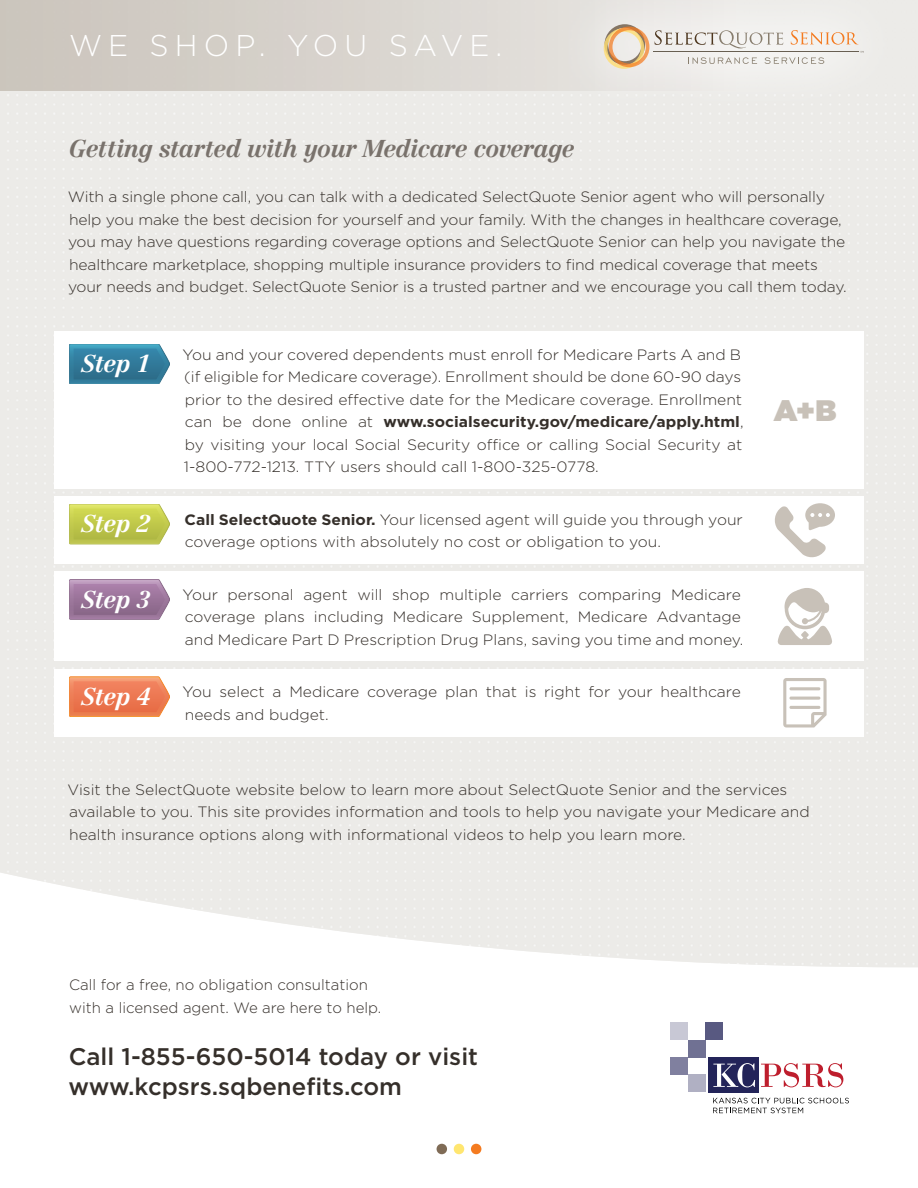
<style>
.page{position:relative;width:918px;height:1188px;background:#fff}
.page>*{position:absolute;margin:0;border:0;box-sizing:border-box;transform-origin:0 0}
.t1{font:300 30px "Gotham";letter-spacing:.2em;color:#fff}
.t2{font:900 29.55px "Gotham";color:#c8c1b8}
.t3{font:500 24px/30px "Gotham";color:#352f2a}
.t4{font:italic 700 24px "Centennial";letter-spacing:-.025em;color:#79726c}
.t5{font:italic 700 24px "Centennial";letter-spacing:-.025em;color:#fff}
.t6{font:300 15px/22.5px "Gotham";color:#352f2a;scale:1.04 1}
.t7{font:300 15px/22.5px "Gotham";color:#352f2a}
.s1{font-weight:700}
</style>
<div class="page">
<img style="left:0;top:90px;width:918px;height:877px">
<div style="left:54px;top:332px;width:810px;height:157px;background:#fff"></div>
<div style="left:54px;top:496px;width:810px;height:68px;background:#fff"></div>
<div style="left:54px;top:572px;width:810px;height:90px;background:#fff"></div>
<div style="left:54px;top:669px;width:810px;height:67px;background:#fff"></div>
<svg style="left:69px;top:344px;width:101px;height:40px;background:#3d85a3"></svg>
<svg style="left:69px;top:504px;width:101px;height:40px;background:#c5cc56"></svg>
<svg style="left:69px;top:579px;width:101px;height:40px;background:#a27ea2"></svg>
<svg style="left:69px;top:677px;width:101px;height:40px;background:#ee845c"></svg>
<svg style="left:471px;top:1144px;width:10px;height:10px"></svg>
<svg style="left:454px;top:1144px;width:10px;height:10px"></svg>
<svg style="left:437px;top:1144px;width:10px;height:10px"></svg>
<svg style="left:775px;top:503px;width:60px;height:54px"></svg>
<svg style="left:778px;top:588px;width:54px;height:57px"></svg>
<svg style="left:783px;top:678px;width:44px;height:50px"></svg>
<svg style="left:0;top:0;width:918px;height:90px;background:#d6d1ca"></svg>
<div style="left:556px;top:0;width:352px;height:117px;background:#ecebe8"></div>
<svg style="left:655px;top:30px;width:128px;height:18px"></svg>
<hr style="left:654px;top:51px;width:205px;height:1px;background:#685f52">
<svg style="left:688px;top:57px;width:69px;height:7px"></svg>
<svg style="left:765px;top:57px;width:59px;height:7px"></svg>
<svg style="left:791px;top:30px;width:67px;height:15px"></svg>
<svg style="left:604px;top:24px;width:45px;height:45px"></svg>
<div style="left:709px;top:1057px;width:50px;height:35px;background:#232459"></div>
<svg style="left:713px;top:1098px;width:136px;height:15px"></svg>
<div style="left:671px;top:1023px;width:17px;height:17px;background:#c8c8d5"></div>
<div style="left:688px;top:1040px;width:18px;height:17px;background:#707193"></div>
<div style="left:671px;top:1057px;width:17px;height:18px;background:#80809f"></div>
<div style="left:706px;top:1023px;width:17px;height:17px;background:#585981"></div>
<div style="left:688px;top:1075px;width:18px;height:17px;background:#b0b0c3"></div>
<svg style="left:761px;top:1063px;width:82px;height:24px"></svg>
<svg style="left:713px;top:1063px;width:42px;height:24px"></svg>
<h1 class="t1" style="left:69px;top:27px;width:435px">WE SHOP. YOU SAVE.</h1>
<h3 class="t4" style="left:69px;top:134px;width:507px">Getting started with your Medicare coverage</h3>
<p class="t6" style="left:68px;top:185px;width:750px">With a single phone call, you can talk with a dedicated SelectQuote Senior agent who will personally help you make the best decision for yourself and your family. With the changes in healthcare coverage, you may have questions regarding coverage options and SelectQuote Senior can help you navigate the healthcare marketplace, shopping multiple insurance providers to find medical coverage that meets your needs and budget. SelectQuote Senior is a trusted partner and we encourage you call them today.</p>
<h3 class="t5" style="left:81px;top:349px;width:72px">Step 1</h3>
<h3 class="t5" style="left:81px;top:509px;width:72px">Step 2</h3>
<h3 class="t5" style="left:81px;top:584px;width:72px">Step 3</h3>
<h3 class="t5" style="left:81px;top:682px;width:72px">Step 4</h3>
<p class="t6" style="left:183px;top:343px;width:541px">You and your covered dependents must enroll for Medicare Parts A and B (if eligible for Medicare coverage). Enrollment should be done 60-90 days prior to the desired effective date for the Medicare coverage. Enrollment can be done online at <span class="s1">www.socialsecurity.gov/medicare/apply.html</span>, by visiting your local Social Security office or calling Social Security at 1-800-772-1213. TTY users should call 1-800-325-0778.</p>
<p class="t6" style="left:185px;top:508px;width:538px"><span class="s1">Call SelectQuote Senior.</span> Your licensed agent will guide you through your coverage options with absolutely no cost or obligation to you.</p>
<p class="t6" style="left:183px;top:583px;width:541px">Your personal agent will shop multiple carriers comparing Medicare coverage plans including Medicare Supplement, Medicare Advantage and Medicare Part D Prescription Drug Plans, saving you time and money.</p>
<p class="t6" style="left:183px;top:681px;width:538px">You select a Medicare coverage plan that is right for your healthcare needs and budget.</p>
<h2 class="t2" style="left:774px;top:389px;width:64px">A+B</h2>
<p class="t6" style="left:68px;top:778px;width:715px">Visit the SelectQuote website below to learn more about SelectQuote Senior and the services available to you. This site provides information and tools to help you navigate your Medicare and health insurance options along with informational videos to help you learn more.</p>
<p class="t7" style="left:69px;top:973px;width:314px">Call for a free, no obligation consultation with a licensed agent. We are here to help.</p>
<h3 class="t3" style="left:68px;top:1041px;width:411px">Call 1-855-650-5014 today or visit www.kcpsrs.sqbenefits.com</h3>
</div>
